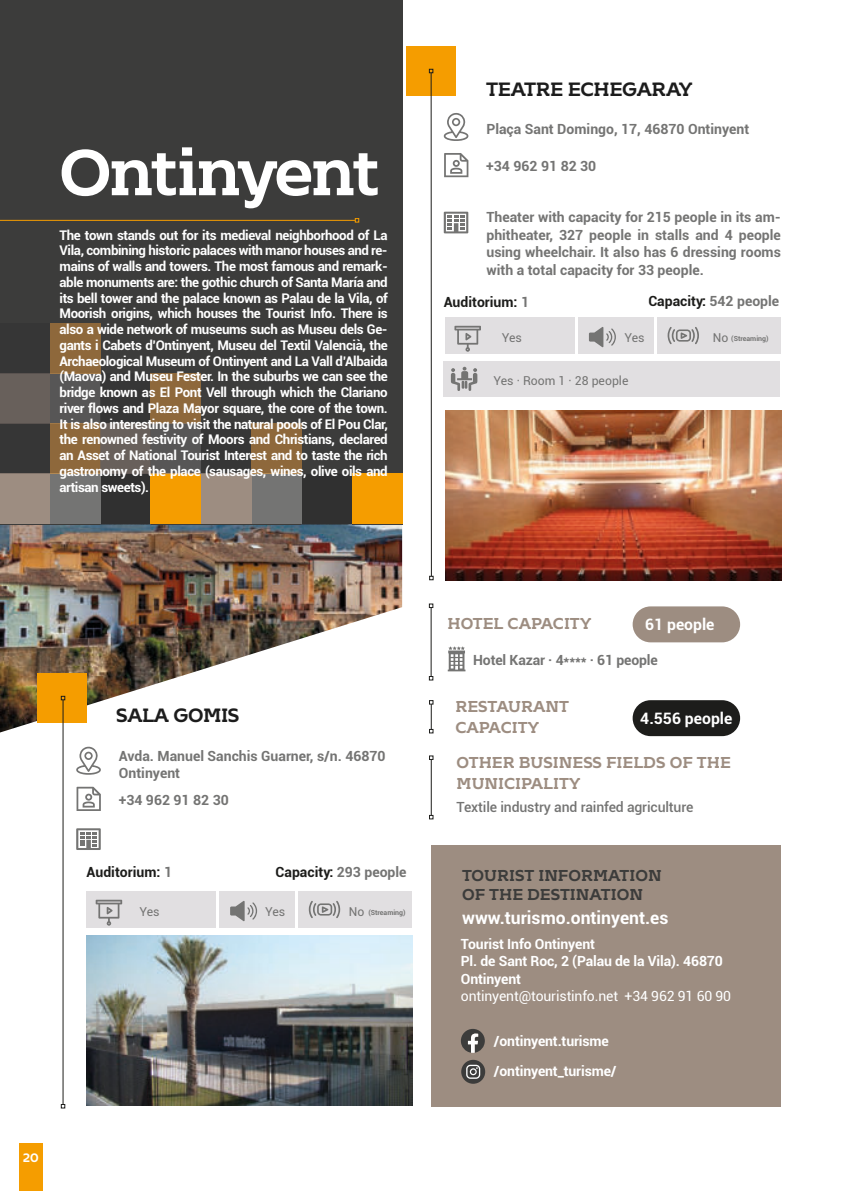
<style>
.page{position:relative;width:844px;height:1191px;background:#fff}
.page>*{position:absolute;margin:0;border:0;box-sizing:border-box;transform-origin:0 0}
.t1{font:700 64.75px "Kontrapunkt Bob";letter-spacing:-.05em;color:#fff}
.t2{font:700 19.25px "Kontrapunkt Bob";letter-spacing:-.02em;color:#1c1c1c}
.t3{font:700 17.5px "Roboto";color:#fff}
.t4{font:700 15.75px/21px "Kontrapunkt Bob";color:#9d8d81}
.t5{font:700 15.75px/19.2px "Kontrapunkt Bob";color:#3c3c3b}
.t6{font:700 15.75px "Roboto";color:#fff}
.t7{font:700 14px/17.5px "Roboto";color:#747473}
.t8{font:700 14px/17.5px "Roboto";letter-spacing:-.01em;color:#fff}
.t9{font:700 14px "Roboto";color:#1d1d1b}
.t10{font:14px "Roboto";letter-spacing:-.01em;color:#fff}
.t11{font:500 14px "Roboto";letter-spacing:-.01em;color:#747473}
.t12{font:700 13.3px/15.8px "Roboto";letter-spacing:-.03em;color:#fff;text-align:justify}
.t13{font:12.25px "Roboto";color:#747473}
.t14{font:700 12.25px "Kontrapunkt Bob";color:#fff}
.t15{font:700 7px "Roboto";color:#747473}
.s1{color:#747473}
.s2{font-weight:400;font-size:12.25px}
</style>
<div class="page">
<div style="left:19px;top:1143px;width:24px;height:48px;background:#f59d00"></div>
<img style="left:0;top:524px;width:402px;height:208px">
<div style="left:0;top:0;width:402px;height:524px;background:#3c3c3b"></div>
<hr style="left:0;top:220px;width:355px;height:1px;background:#f59d00">
<svg style="left:355px;top:218px;width:4px;height:4px"></svg>
<img style="left:100px;top:524px;width:50px;height:1px">
<div style="left:0;top:474px;width:50px;height:50px;background:#9d8d81"></div>
<img style="left:301px;top:524px;width:51px;height:1px">
<div style="left:301px;top:474px;width:51px;height:50px;background:#303030"></div>
<div style="left:251px;top:474px;width:50px;height:50px;background:#747473"></div>
<div style="left:201px;top:474px;width:50px;height:50px;background:#9d8d81"></div>
<div style="left:352px;top:474px;width:50px;height:50px;background:#f59d00"></div>
<div style="left:0;top:373px;width:50px;height:50px;background:#68605b"></div>
<div style="left:0;top:423px;width:50px;height:51px;background:#363636"></div>
<div style="left:201px;top:423px;width:50px;height:51px;background:#363636"></div>
<svg style="left:50px;top:373px;width:151px;height:151px"></svg>
<div style="left:251px;top:423px;width:50px;height:51px;background:#8e683b"></div>
<div style="left:0;top:323px;width:50px;height:50px;background:#363636"></div>
<div style="left:50px;top:323px;width:50px;height:50px;background:#8e683b"></div>
<div style="left:632px;top:700px;width:108px;height:36px;background:#1d1d1b;border-radius:18px"></div>
<div style="left:632px;top:606px;width:108px;height:36px;background:#9d8d81;border-radius:18px"></div>
<hr style="left:430px;top:607px;width:1px;height:69px;background:#1d1d1b">
<svg style="left:429px;top:603px;width:4px;height:5px"></svg>
<svg style="left:429px;top:676px;width:4px;height:4px"></svg>
<hr style="left:430px;top:759px;width:1px;height:56px;background:#1d1d1b">
<svg style="left:429px;top:755px;width:4px;height:5px"></svg>
<svg style="left:429px;top:815px;width:4px;height:4px"></svg>
<svg style="left:429px;top:700px;width:4px;height:33px"></svg>
<img style="left:86px;top:935px;width:326px;height:170px">
<svg style="left:76px;top:786px;width:25px;height:25px"></svg>
<svg style="left:76px;top:746px;width:25px;height:28px"></svg>
<svg style="left:76px;top:828px;width:25px;height:22px"></svg>
<div style="left:37px;top:673px;width:50px;height:49px;background:#f59d00"></div>
<hr style="left:63px;top:700px;width:1px;height:404px;background:#1d1d1b">
<svg style="left:61px;top:696px;width:4px;height:4px"></svg>
<svg style="left:61px;top:1104px;width:4px;height:4px"></svg>
<div style="left:298px;top:891px;width:114px;height:37px;background:#e1dfe1"></div>
<div style="left:219px;top:891px;width:76px;height:37px;background:#e1dfe1"></div>
<div style="left:86px;top:891px;width:129px;height:37px;background:#e1dfe1"></div>
<svg style="left:96px;top:899px;width:26px;height:27px"></svg>
<svg style="left:230px;top:901px;width:27px;height:20px"></svg>
<svg style="left:309px;top:901px;width:31px;height:17px"></svg>
<div style="left:431px;top:845px;width:349px;height:261px;background:#9d8d81"></div>
<svg style="left:460px;top:1029px;width:24px;height:23px"></svg>
<svg style="left:461px;top:1059px;width:24px;height:24px"></svg>
<svg style="left:466px;top:1064px;width:14px;height:14px"></svg>
<svg style="left:447px;top:646px;width:18px;height:25px"></svg>
<svg style="left:444px;top:153px;width:24px;height:24px"></svg>
<svg style="left:443px;top:113px;width:25px;height:28px"></svg>
<svg style="left:443px;top:212px;width:25px;height:21px"></svg>
<div style="left:406px;top:46px;width:50px;height:49px;background:#f59d00"></div>
<hr style="left:430px;top:73px;width:1px;height:503px;background:#1d1d1b">
<svg style="left:429px;top:69px;width:4px;height:4px"></svg>
<svg style="left:429px;top:576px;width:4px;height:4px"></svg>
<div style="left:657px;top:317px;width:123px;height:37px;background:#e1dfe1"></div>
<div style="left:577px;top:317px;width:76px;height:37px;background:#e1dfe1"></div>
<div style="left:445px;top:317px;width:129px;height:37px;background:#e1dfe1"></div>
<svg style="left:454px;top:326px;width:27px;height:26px"></svg>
<svg style="left:589px;top:327px;width:26px;height:20px"></svg>
<svg style="left:667px;top:327px;width:31px;height:17px"></svg>
<img style="left:445px;top:410px;width:336px;height:170px">
<div style="left:443px;top:361px;width:336px;height:36px;background:#e1dfe1"></div>
<svg style="left:450px;top:367px;width:27px;height:24px"></svg>
<h1 class="t1" style="left:59px;top:136px;width:324px">Ontinyent</h1>
<p class="t12" style="left:60px;top:228px;width:329px">The town stands out for its medieval neighborhood of La Vila, combining historic palaces with manor houses and re&shy;mains of walls and towers. The most famous and remark&shy;able monuments are: the gothic church of Santa MarÌa and its bell tower and the palace known as Palau de la Vila, of Moorish origins, which houses the Tourist Info. There is also a wide network of museums such as Museu dels Ge&shy;gants i Cabets díOntinyent, Museu del Textil Valenci‡, the Archaeological Museum of Ontinyent and La Vall díAlbaida (Maova) and Museu Fester. In the suburbs we can see the bridge known as El Pont Vell through which the Clariano river flows and Plaza Mayor square, the core of the town.<br>It is also interesting to visit the natural pools of El Pou Clar, the renowned festivity of Moors and Christians, declared an Asset of National Tourist Interest and to taste the rich gastronomy of the place (sausages, wines, olive oils and artisan sweets).</p>
<h2 class="t2" style="left:486px;top:78px;width:208px">TEATRE ECHEGARAY</h2>
<p class="t7" style="left:486px;top:121px;width:264px">PlaÁa Sant Domingo, 17, 46870 Ontinyent</p>
<p class="t7" style="left:486px;top:158px;width:111px">+34 962 91 82 30</p>
<p class="t7" style="left:486px;top:209px;width:296px;text-align:justify">Theater with capacity for 215 people in its am&shy;phitheater, 327 people in stalls and 4 people using wheelchair. It also has 6 dressing rooms with a total capacity for 33 people.</p>
<p class="t9" style="left:443px;top:295px;width:87px">Auditorium: <span class="s1">1</span></p>
<p class="t9" style="left:648px;top:295px;width:132px">Capacity: <span class="s1">542 people</span></p>
<p class="t13" style="left:501px;top:332px;width:22px">Yes</p>
<p class="t13" style="left:624px;top:332px;width:22px">Yes</p>
<p class="t15" style="left:712px;top:336px;width:57px"><span class="s2">No</span> (Streaming)</p>
<p class="t13" style="left:493px;top:375px;width:136px">Yes Room 1 28 people</p>
<p class="t14" style="left:23px;top:1150px;width:18px">20</p>
<h2 class="t2" style="left:116px;top:704px;width:125px">SALA GOMIS</h2>
<p class="t7" style="left:119px;top:748px;width:268px">Avda. Manuel Sanchis Guarner, s/n. 46870<br>Ontinyent</p>
<p class="t7" style="left:119px;top:792px;width:111px">+34 962 91 82 30</p>
<p class="t9" style="left:87px;top:865px;width:87px">Auditorium: <span class="s1">1</span></p>
<p class="t9" style="left:275px;top:865px;width:132px">Capacity: <span class="s1">293 people</span></p>
<p class="t13" style="left:139px;top:906px;width:22px">Yes</p>
<p class="t13" style="left:349px;top:906px;width:17px">No</p>
<p class="t13" style="left:265px;top:906px;width:22px">Yes</p>
<p class="t15" style="left:368px;top:909px;width:39px">(Streaming)</p>
<p class="t6" style="left:645px;top:617px;width:71px">61 people</p>
<p class="t4" style="left:447px;top:613px;width:145px">HOTEL CAPACITY</p>
<p class="t7" style="left:473px;top:652px;width:186px">Hotel Kazar 4**** 61 people</p>
<p class="t4" style="left:455px;top:696px;width:115px">RESTAURANT<br>CAPACITY</p>
<p class="t6" style="left:640px;top:712px;width:93px">4.556 people</p>
<p class="t4" style="left:456px;top:752px;width:275px">OTHER BUSINESS FIELDS OF THE<br>MUNICIPALITY</p>
<p class="t11" style="left:456px;top:800px;width:238px">Textile industry and rainfed agriculture</p>
<p class="t5" style="left:462px;top:866px;width:201px">TOURIST INFORMATION<br>OF THE DESTINATION</p>
<h3 class="t3" style="left:462px;top:909px;width:208px">www.turismo.ontinyent.es</h3>
<p class="t8" style="left:460px;top:936px;width:263px">Tourist Info Ontinyent<br>Pl. de Sant Roc, 2 (Palau de la Vila). 46870<br>Ontinyent</p>
<p class="t10" style="left:460px;top:990px;width:272px">ontinyent@touristinfo.net +34 962 91 60 90</p>
<p class="t8" style="left:494px;top:1033px;width:116px">/ontinyent.turisme</p>
<p class="t8" style="left:494px;top:1063px;width:124px">/ontinyent_turisme/</p>
</div>
